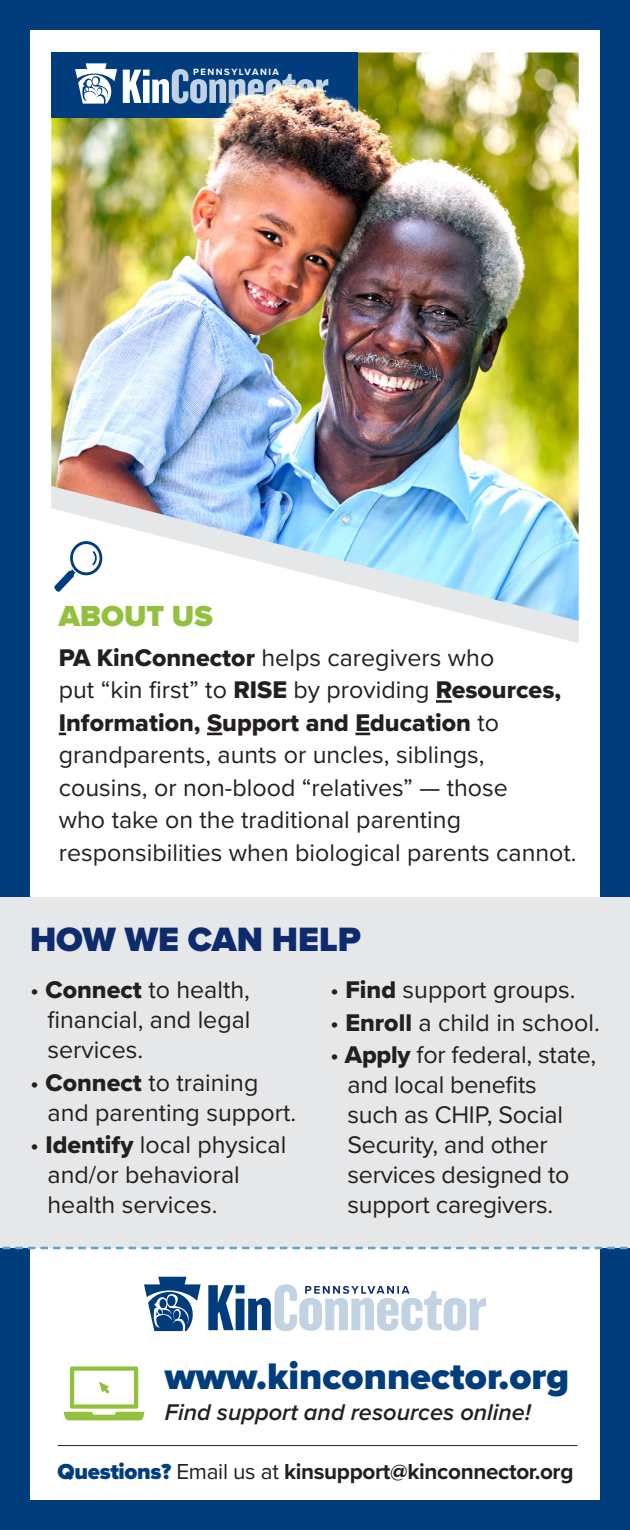
<style>
.page{position:relative;width:630px;height:1530px;background:#013d7d}
.page>*{position:absolute;margin:0;border:0;box-sizing:border-box;transform-origin:0 0}
.t1{font:900 38.25px "Proxima Nova";color:#013d7d}
.t2{font:900 35px "Proxima Nova";color:#0d2b6d}
.t3{font:900 30px "Proxima Nova";color:#93c13d}
.t4{font:25px/30px "Proxima Nova";color:#231f20}
.t5{font:italic 600 23.5px "Proxima Nova";color:#231f20}
.t6{font:700 22.5px "Proxima Nova";letter-spacing:-.015em;color:#231f20}
.t7{font:700 9.5px "Proxima Nova";letter-spacing:.16em;color:#fff}
.s1{font-family:"Proxima Nova Extrabld"}
.s2{font-weight:900;color:#013d7d}
.s3{font-weight:400}
</style>
<div class="page">
<div style="left:30px;top:30px;width:570px;height:1470px;background:#fff"></div>
<svg style="left:493px;top:621px;width:86px;height:22px;fill:#eeeef0"></svg>
<img style="left:51px;top:52px;width:528px;height:569px">
<div style="left:51px;top:52px;width:307px;height:67px;background:#013d7d"></div>
<svg style="left:75px;top:63px;width:42px;height:41px"></svg>
<div style="left:92px;top:77px;width:6px;height:8px;background:#fff;border-radius:50%"></div>
<hr style="left:436px;top:700px;width:16px;height:3px;background:#231f20">
<svg style="left:59px;top:733px;width:7px;height:2px"></svg>
<svg style="left:207px;top:733px;width:15px;height:2px"></svg>
<svg style="left:355px;top:733px;width:15px;height:2px"></svg>
<svg style="left:64px;top:1366px;width:80px;height:54px"></svg>
<svg style="left:54px;top:541px;width:48px;height:51px"></svg>
<div style="left:0;top:897px;width:630px;height:351px;background:#e6e7e9"></div>
<img style="left:118px;top:52px;width:415px;height:369px">
<svg style="left:2px;top:1247px;width:626px;height:2px"></svg>
<hr style="left:58px;top:1445px;width:519px;height:1px;background:#231f20">
<svg style="left:144px;top:1277px;width:57px;height:54px"></svg>
<svg style="left:173px;top:1310px;width:7px;height:10px"></svg>
<div style="left:167px;top:1296px;width:8px;height:10px;background:#013d7d;border-radius:50%"></div>
<svg style="left:208px;top:1284px;width:278px;height:47px"></svg>
<p class="t7" style="left:193px;top:65px;width:87px">PENNSYLVANIA</p>
<p class="t3" style="left:59px;top:593px;width:156px">ABOUT US</p>
<p class="t4" style="left:59px;top:640px;width:519px;line-height:32.5px"><span class="s1">PA KinConnector</span> helps caregivers who<br>put “kin first” to <span class="s1">RISE</span> by providing <span class="s1">Resources, Information, Support and Education</span> to grandparents, aunts or uncles, siblings, cousins, or non-blood “relatives” — those<br>who take on the traditional parenting responsibilities when biological parents cannot.</p>
<p class="t2" style="left:30px;top:913px;width:333px">HOW WE CAN HELP</p>
<p class="t4" style="left:48px;top:974px;width:205px;text-align:justify;text-indent:-18px">• <span class="s1">Connect</span> to health, financial, and legal services.</p>
<p class="t4" style="left:48px;top:1066px;width:250px;text-indent:-18px">• <span class="s1">Connect</span> to training and parenting support.</p>
<p class="t4" style="left:48px;top:1129px;width:240px;text-indent:-18px">• <span class="s1">Identify</span> local physical and/or behavioral health services.</p>
<p class="t4" style="left:330px;top:974px;width:247px">• <span class="s1">Find</span> support groups.</p>
<p class="t4" style="left:330px;top:1006px;width:271px">• <span class="s1">Enroll</span> a child in school.</p>
<p class="t4" style="left:348px;top:1039px;width:250px;text-indent:-18px">• <span class="s1">Apply</span> for federal, state, and local benefits<br>such as CHIP, Social<br>Security, and other services designed to support caregivers.</p>
<p class="t1" style="left:165px;top:1348px;width:406px">www.kinconnector.org</p>
<p class="t5" style="left:165px;top:1395px;width:368px">Find support and resources online!</p>
<p class="t6" style="left:58px;top:1454px;width:517px"><span class="s2">Questions?</span> <span class="s3">Email us at</span> kinsupport@kinconnector.org</p>
</div>
